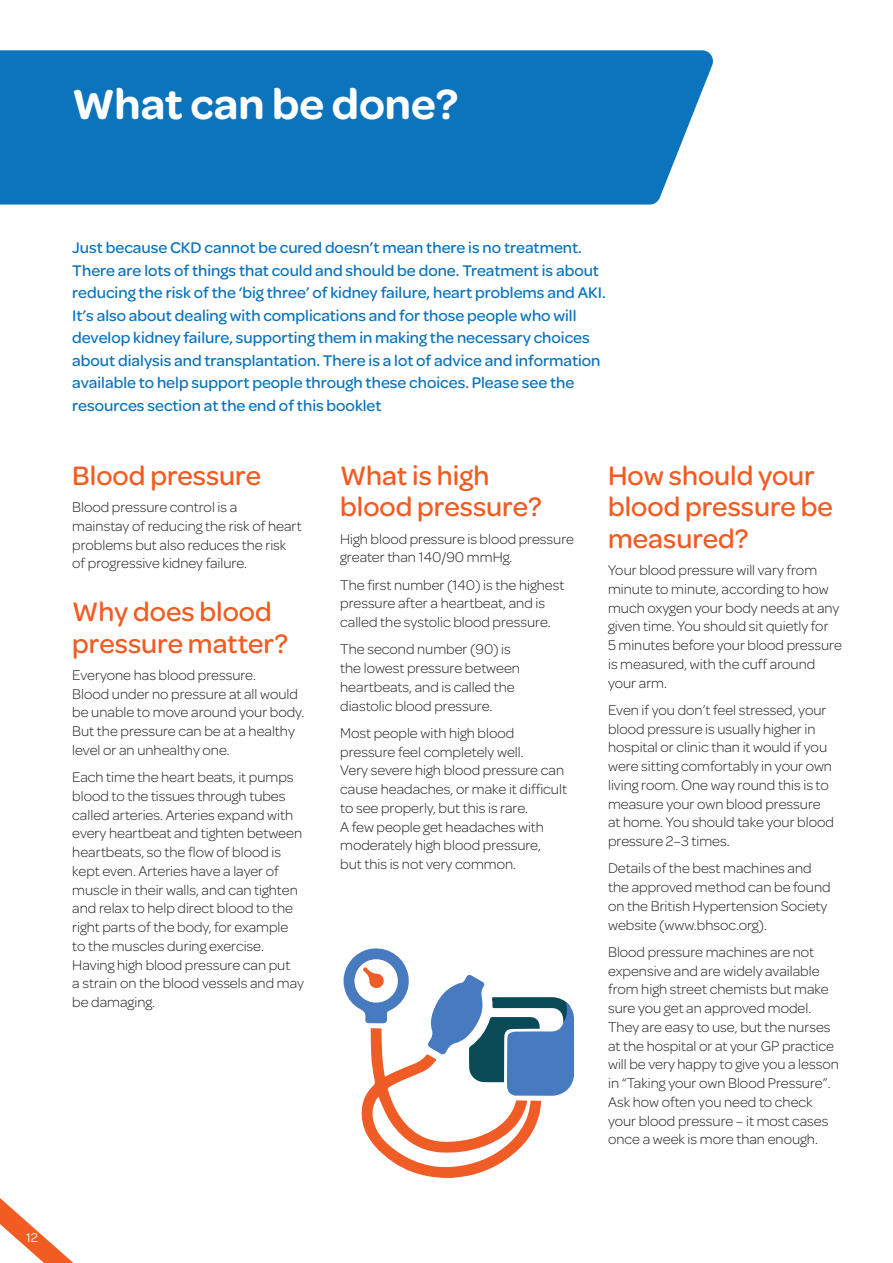
<style>
.page{position:relative;width:893px;height:1263px;background:#fff}
.page>*{position:absolute;margin:0;border:0;box-sizing:border-box;transform-origin:0 0}
.t1{font:600 45px "Omnes";color:#fff}
.t2{font:500 28.5px/31.5px "Omnes";color:#f25b21}
.t3{font:500 16.5px/22.5px "Omnes";color:#0c74bc}
.t4{font:300 15px/18.8px "Omnes";color:#231f20}
.t5{font:13.5px "Omnes";color:#fff}
</style>
<div class="page">
<div style="left:0;top:50px;width:713px;height:155px;background:#0c74bc"></div>
<svg style="left:344px;top:948px;width:230px;height:230px"></svg>
<svg style="left:0;top:1198px;width:74px;height:65px"></svg>
<h1 class="t1" style="left:72px;top:79px;width:387px">What can be done?</h1>
<p class="t5" style="left:26px;top:1230px;width:13px">12</p>
<p class="t3" style="left:72px;top:237px;width:535px">Just because CKD cannot be cured doesn’t mean there is no treatment.<br>There are lots of things that could and should be done. Treatment is about reducing the risk of the ‘big three’ of kidney failure, heart problems and AKI.<br>It’s also about dealing with complications and for those people who will develop kidney failure, supporting them in making the necessary choices about dialysis and transplantation. There is a lot of advice and information available to help support people through these choices. Please see the resources section at the end of this booklet</p>
<h2 class="t2" style="left:72px;top:460px;width:190px">Blood pressure</h2>
<p class="t4" style="left:72px;top:498px;width:231px">Blood pressure control is a<br>mainstay of reducing the risk of heart problems but also reduces the risk of progressive kidney failure.</p>
<h2 class="t2" style="left:72px;top:596px;width:218px">Why does blood pressure matter?</h2>
<p class="t4" style="left:72px;top:665px;width:233px">Everyone has blood pressure.<br>Blood under no pressure at all would be unable to move around your body.<br>But the pressure can be at a healthy level or an unhealthy one.</p>
<p class="t4" style="left:72px;top:768px;width:233px">Each time the heart beats, it pumps blood to the tissues through tubes called arteries. Arteries expand with every heartbeat and tighten between heartbeats, so the flow of blood is kept even. Arteries have a layer of muscle in their walls, and can tighten and relax to help direct blood to the right parts of the body, for example to the muscles during exercise.<br>Having high blood pressure can put<br>a strain on the blood vessels and may be damaging.</p>
<h2 class="t2" style="left:340px;top:460px;width:203px">What is high blood pressure?</h2>
<p class="t4" style="left:340px;top:529px;width:235px">High blood pressure is blood pressure greater than 140/90 mmHg.</p>
<p class="t4" style="left:340px;top:575px;width:226px">The first number (140) is the highest pressure after a heartbeat, and is called the systolic blood pressure.</p>
<p class="t4" style="left:340px;top:640px;width:181px">The second number (90) is the lowest pressure between heartbeats, and is called the diastolic blood pressure.</p>
<p class="t4" style="left:340px;top:723px;width:228px">Most people with high blood pressure feel completely well.<br>Very severe high blood pressure can cause headaches, or make it difficult to see properly, but this is rare.<br>A few people get headaches with moderately high blood pressure,<br>but this is not very common.</p>
<h2 class="t2" style="left:608px;top:460px;width:226px">How should your blood pressure be measured?</h2>
<p class="t4" style="left:608px;top:561px;width:235px">Your blood pressure will vary from minute to minute, according to how much oxygen your body needs at any given time. You should sit quietly for<br>5 minutes before your blood pressure is measured, with the cuff around your arm.</p>
<p class="t4" style="left:608px;top:700px;width:227px">Even if you don’t feel stressed, your blood pressure is usually higher in hospital or clinic than it would if you were sitting comfortably in your own living room. One way round this is to measure your own blood pressure at home. You should take your blood pressure 2–3 times.</p>
<p class="t4" style="left:608px;top:859px;width:224px">Details of the best machines and the approved method can be found on the British Hypertension Society website (www.bhsoc.org).</p>
<p class="t4" style="left:608px;top:942px;width:232px">Blood pressure machines are not expensive and are widely available from high street chemists but make sure you get an approved model.<br>They are easy to use, but the nurses at the hospital or at your GP practice will be very happy to give you a lesson in “Taking your own Blood Pressure”.<br>Ask how often you need to check your blood pressure – it most cases once a week is more than enough.</p>
</div>
